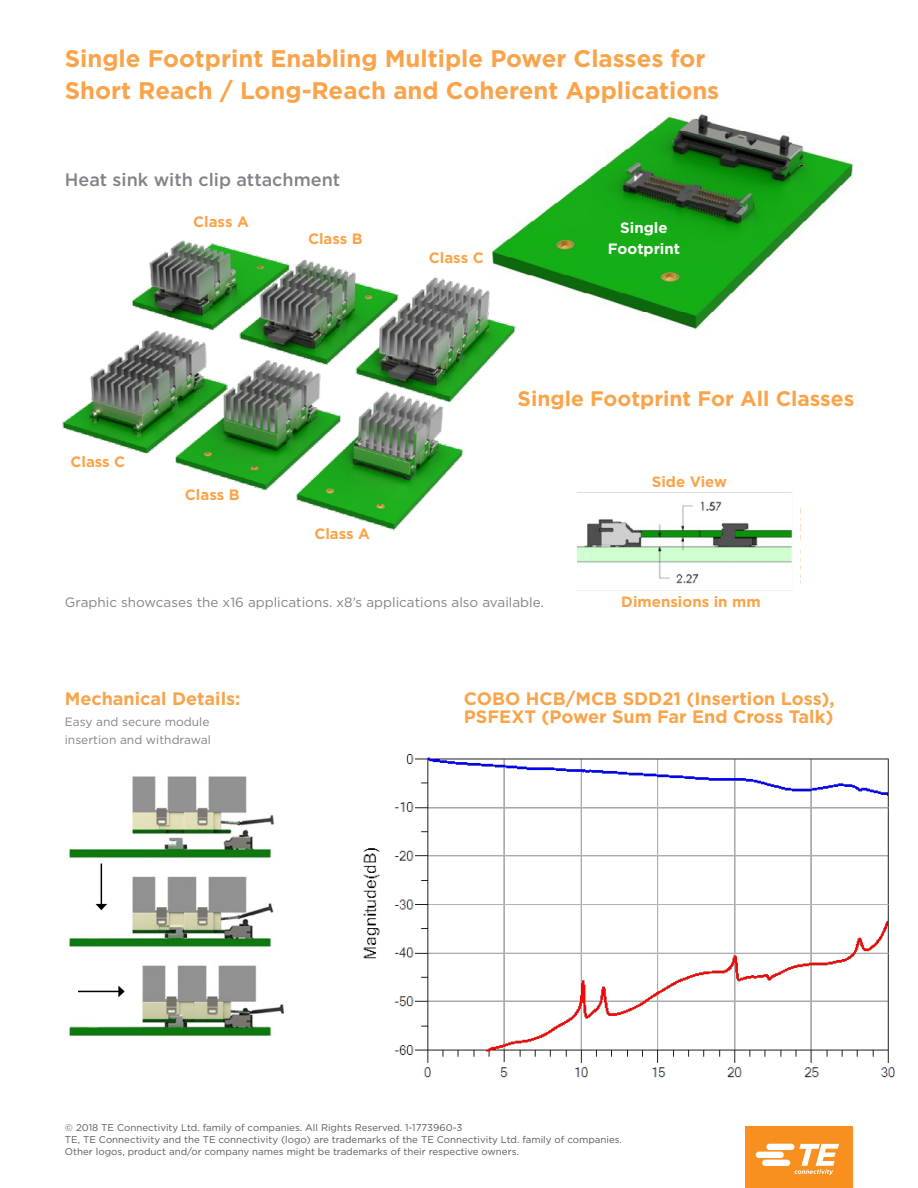
<style>
.page{position:relative;width:918px;height:1188px;background:#fff}
.page>*{position:absolute;margin:0;border:0;box-sizing:border-box;transform-origin:0 0}
.t1{font:700 24px/32.5px "Gotham";color:#f9a44a}
.t2{font:700 21px "Gotham";color:#f9a44a}
.t3{font:700 18px/18px "Gotham";color:#f9a44a}
.t4{font:500 18px "Gotham";color:#81838a}
.t5{font:700 15px "Gotham";color:#f9a44a}
.t6{font:700 15px/20.5px "Gotham";color:#fff;text-align:center}
.t7{font:13.5px "Gotham";color:#81838a}
.t8{font:12px/18px "Gotham";color:#81838a}
.t9{font:9.75px/12px "Gotham";color:#58595b}
</style>
<div class="page">
<div style="left:745px;top:1126px;width:108px;height:62px;background:#f7901e"></div>
<svg style="left:756px;top:1144px;width:83px;height:31px"></svg>
<img style="left:523px;top:113px;width:331px;height:217px">
<img style="left:69px;top:776px;width:215px;height:260px">
<hr style="left:101px;top:864px;width:1px;height:41px;background:#000">
<svg style="left:95px;top:904px;width:12px;height:6px"></svg>
<hr style="left:78px;top:991px;width:41px;height:1px;background:#000">
<svg style="left:118px;top:986px;width:7px;height:11px"></svg>
<img style="left:363px;top:754px;width:532px;height:324px">
<img style="left:62px;top:227px;width:461px;height:304px">
<img style="left:578px;top:492px;width:223px;height:99px">
<h1 class="t1" style="left:65px;top:42px;width:656px">Single Footprint Enabling Multiple Power Classes for<br>Short Reach / Long-Reach and Coherent Applications</h1>
<h3 class="t4" style="left:65px;top:168px;width:277px">Heat sink with clip attachment</h3>
<h3 class="t5" style="left:193px;top:212px;width:57px">Class A</h3>
<h3 class="t5" style="left:308px;top:229px;width:56px">Class B</h3>
<h3 class="t5" style="left:70px;top:452px;width:56px">Class C</h3>
<h3 class="t5" style="left:185px;top:485px;width:56px">Class B</h3>
<h3 class="t5" style="left:314px;top:524px;width:57px">Class A</h3>
<h3 class="t5" style="left:429px;top:248px;width:56px">Class C</h3>
<h3 class="t6" style="left:608px;top:218px;width:74px">Single<br>Footprint</h3>
<h2 class="t2" style="left:518px;top:385px;width:338px">Single Footprint For All Classes</h2>
<h3 class="t5" style="left:652px;top:472px;width:77px">Side View</h3>
<h3 class="t7" style="left:65px;top:594px;width:480px">Graphic showcases the x16 applications. x8’s applications also available.</h3>
<h3 class="t5" style="left:621px;top:592px;width:141px">Dimensions in mm</h3>
<h3 class="t3" style="left:65px;top:690px;width:177px">Mechanical Details:</h3>
<p class="t8" style="left:65px;top:712px;width:148px">Easy and secure module insertion and withdrawal</p>
<h3 class="t3" style="left:464px;top:690px;width:372px">COBO HCB/MCB SDD21 (Insertion Loss),<br>PSFEXT (Power Sum Far End Cross Talk)</h3>
<p class="t9" style="left:65px;top:1121px;width:559px">© 2018 TE Connectivity Ltd. family of companies. All Rights Reserved. 1-1773960-3<br>TE, TE Connectivity and the TE connectivity (logo) are trademarks of the TE Connectivity Ltd. family of companies.<br>Other logos, product and/or company names might be trademarks of their respective owners.</p>
</div>
